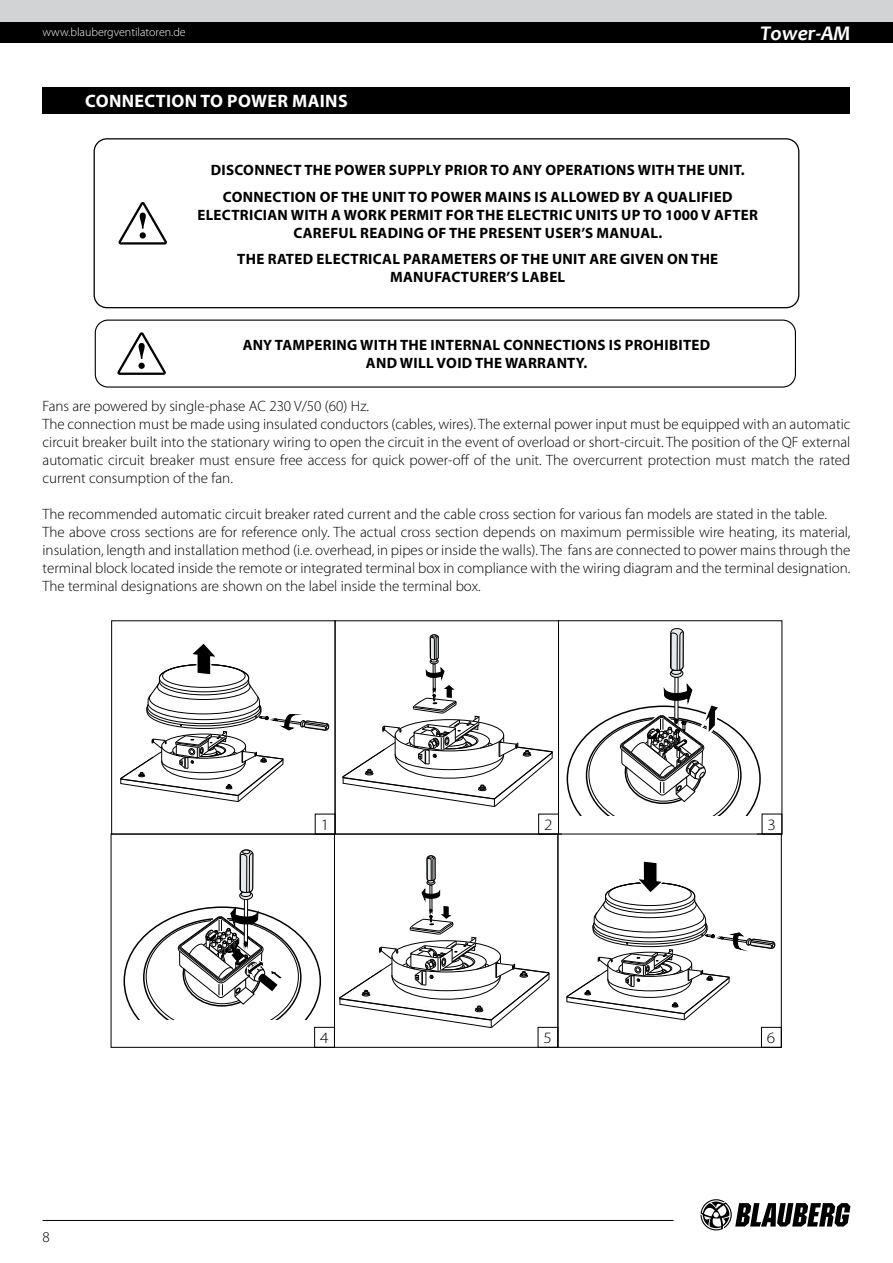
<style>
.page{position:relative;width:893px;height:1263px;background:#fff}
.page>*{position:absolute;margin:0;border:0;box-sizing:border-box;transform-origin:0 0}
.t1{font:italic 700 21px "Candara";color:#fff}
.t2{font:700 18px "Myriad Pro";letter-spacing:.02em;color:#fff}
.t3{font:300 15.9px "Myriad Pro";color:#000;scale:1.09 1}
.t4{font:300 15px/18px "Myriad Pro";color:#000}
.t5{font:700 15px/18px "Myriad Pro";letter-spacing:.02em;color:#000;text-align:center}
.t6{font:300 12px "Myriad Pro";color:#fff}
</style>
<div class="page">
<div style="left:0;top:21px;width:893px;height:22px;background:#000"></div>
<svg style="left:700px;top:1199px;width:150px;height:31px"></svg>
<hr style="left:43px;top:1220px;width:631px;height:1px;background:#000">
<div style="left:0;top:0;width:893px;height:21px;background:#d1d3d4"></div>
<div style="left:111px;top:620px;width:224px;height:214px;border:1px solid #000"></div>
<svg style="left:117px;top:644px;width:212px;height:383px"></svg>
<div style="left:111px;top:834px;width:224px;height:214px;border:1px solid #000"></div>
<div style="left:558px;top:834px;width:224px;height:214px;border:1px solid #000"></div>
<svg style="left:335px;top:634px;width:220px;height:414px"></svg>
<svg style="left:566px;top:861px;width:209px;height:160px"></svg>
<div style="left:315px;top:814px;width:20px;height:20px;border:1px solid #000"></div>
<div style="left:538px;top:814px;width:21px;height:20px;border:1px solid #000"></div>
<div style="left:314px;top:1027px;width:21px;height:21px;border:1px solid #000"></div>
<div style="left:562px;top:816px;width:195px;height:41px;background:#fff"></div>
<svg style="left:585px;top:628px;width:157px;height:207px"></svg>
<div style="left:762px;top:814px;width:20px;height:20px;border:1px solid #000"></div>
<div style="left:761px;top:1027px;width:21px;height:21px;border:1px solid #000"></div>
<div style="left:538px;top:1027px;width:20px;height:21px;border:1px solid #000"></div>
<div style="left:94px;top:138px;width:705px;height:170px;border:1px solid #000;border-radius:13px"></div>
<svg style="left:118px;top:202px;width:49px;height:42px"></svg>
<div style="left:43px;top:87px;width:807px;height:27px;background:#000"></div>
<div style="left:95px;top:320px;width:701px;height:68px;border:1px solid #000;border-radius:13px"></div>
<svg style="left:117px;top:332px;width:49px;height:43px"></svg>
<p class="t6" style="left:43px;top:26px;width:145px">www.blaubergventilatoren.de</p>
<h1 class="t1" style="left:760px;top:20px;width:92px">Tower-AM</h1>
<p class="t2" style="left:85px;top:89px;width:264px">CONNECTION TO POWER MAINS</p>
<p class="t5" style="left:211px;top:157px;width:536px;line-height:26.5px">DISCONNECT THE POWER SUPPLY PRIOR TO ANY OPERATIONS WITH THE UNIT.<br>CONNECTION OF THE UNIT TO POWER MAINS IS ALLOWED BY A QUALIFIED</p>
<p class="t5" style="left:197px;top:205px;width:562px">ELECTRICIAN WITH A WORK PERMIT FOR THE ELECTRIC UNITS UP TO 1000 V AFTER<br>CAREFUL READING OF THE PRESENT USER’S MANUAL.</p>
<p class="t5" style="left:237px;top:250px;width:483px">THE RATED ELECTRICAL PARAMETERS OF THE UNIT ARE GIVEN ON THE<br>MANUFACTURER’S LABEL</p>
<p class="t5" style="left:243px;top:336px;width:469px">ANY TAMPERING WITH THE INTERNAL CONNECTIONS IS PROHIBITED<br>AND WILL VOID THE WARRANTY.</p>
<p class="t4" style="left:43px;top:397px;width:809px">Fans are powered by single-phase AC 230 V/50 (60) Hz.<br>The connection must be made using insulated conductors (cables, wires). The external power input must be equipped with an automatic circuit breaker built into the stationary wiring to open the circuit in the event of overload or short-circuit. The position of the QF external automatic circuit breaker must ensure free access for quick power-off of the unit. The overcurrent protection must match the rated current consumption of the fan.</p>
<p class="t4" style="left:43px;top:505px;width:809px">The recommended automatic circuit breaker rated current and the cable cross section for various fan models are stated in the table.<br>The above cross sections are for reference only. The actual cross section depends on maximum permissible wire heating, its material, insulation, length and installation method (i.e. overhead, in pipes or inside the walls). The fans are connected to power mains through the terminal block located inside the remote or integrated terminal box in compliance with the wiring diagram and the terminal designation.<br>The terminal designations are shown on the label inside the terminal box.</p>
<p class="t3" style="left:321px;top:816px;width:9px">1</p>
<p class="t3" style="left:544px;top:816px;width:9px">2</p>
<p class="t3" style="left:768px;top:815px;width:9px">3</p>
<p class="t4" style="left:43px;top:1228px;width:9px">8</p>
<p class="t3" style="left:320px;top:1029px;width:9px">4</p>
<p class="t3" style="left:544px;top:1029px;width:9px">5</p>
<p class="t3" style="left:767px;top:1029px;width:9px">6</p>
</div>
